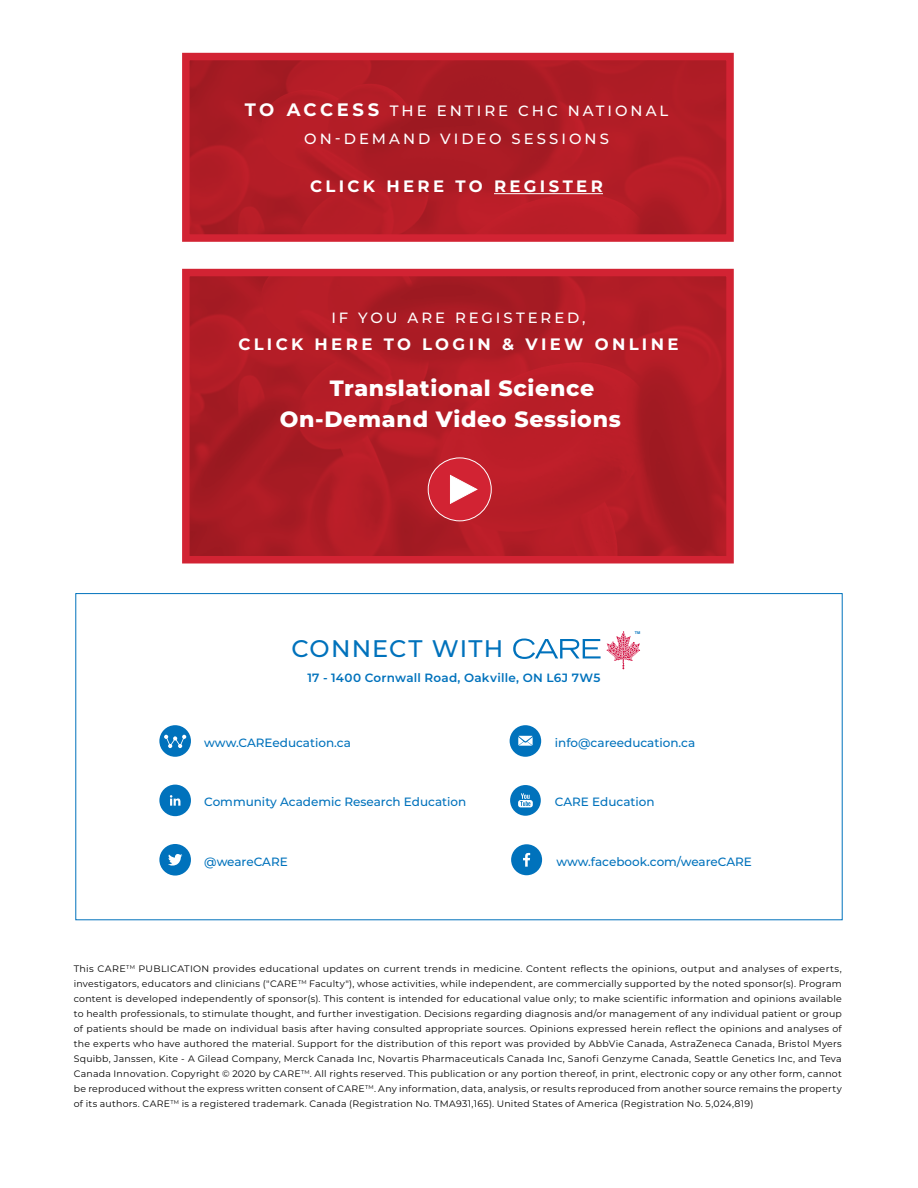
<style>
.page{position:relative;width:918px;height:1188px;background:#fff}
.page>*{position:absolute;margin:0;border:0;box-sizing:border-box;transform-origin:0 0}
.t1{font:500 24px "Montserrat";letter-spacing:.045em;color:#0072bc}
.t2{font:800 22.05px "Montserrat";letter-spacing:.03em;color:#fff}
.t3{font:700 16.5px "Montserrat";letter-spacing:.205em;color:#fff}
.t4{font:500 14.85px/28.5px "Montserrat";letter-spacing:.205em;color:#fff;text-align:center}
.t5{font:500 12px "Montserrat";color:#0072bc}
.t6{font:600 12px "Montserrat";letter-spacing:.02em;color:#0072bc}
.t7{font:9.3px/15px "Montserrat";letter-spacing:.025em;color:#000;text-align:justify}
.t8{font:700 3.75px "Helvetica";color:#0072bc}
.s1{font-weight:700;font-size:18px}
.s2{font-size:15px}
</style>
<div class="page">
<svg style="left:510px;top:725px;width:31px;height:32px"></svg>
<svg style="left:159px;top:844px;width:32px;height:32px"></svg>
<svg style="left:511px;top:844px;width:31px;height:31px"></svg>
<svg style="left:159px;top:785px;width:32px;height:31px"></svg>
<svg style="left:510px;top:785px;width:31px;height:31px"></svg>
<div style="left:159px;top:725px;width:32px;height:32px;background:#0072bc;border-radius:50%"></div>
<svg style="left:164px;top:735px;width:22px;height:13px"></svg>
<svg style="left:607px;top:631px;width:33px;height:38px"></svg>
<svg style="left:513px;top:639px;width:88px;height:20px"></svg>
<svg style="left:191px;top:278px;width:534px;height:276px;fill:#b11d26"></svg>
<svg style="left:191px;top:62px;width:534px;height:171px;fill:#b01c26"></svg>
<svg style="left:427px;top:457px;width:65px;height:65px"></svg>
<div style="left:182px;top:269px;width:552px;height:294px;border:8px solid #d22333"></div>
<div style="left:182px;top:53px;width:552px;height:189px;border:8px solid #d22333"></div>
<hr style="left:494px;top:193px;width:109px;height:1px;background:#fff">
<h3 class="t4" style="left:245px;top:95px;width:425px"><span class="s1">TO ACCESS</span> <span class="s2">THE ENTIRE</span> CHC NATIONAL<br>ON-DEMAND VIDEO SESSIONS</h3>
<h3 class="t3" style="left:310px;top:174px;width:294px">CLICK HERE TO REGISTER</h3>
<h3 class="t4" style="left:331px;top:303px;width:256px">IF YOU ARE REGISTERED,</h3>
<h3 class="t3" style="left:238px;top:332px;width:442px">CLICK HERE TO LOGIN &amp; VIEW ONLINE</h3>
<h2 class="t2" style="left:330px;top:372px;width:266px">Translational Science</h2>
<h2 class="t2" style="left:280px;top:403px;width:343px">On-Demand Video Sessions</h2>
<h1 class="t1" style="left:291px;top:632px;width:213px">CONNECT WITH</h1>
<p class="t6" style="left:307px;top:670px;width:295px">17 - 1400 Cornwall Road, Oakville, ON L6J 7W5</p>
<p class="t8" style="left:635px;top:630px;width:7px">TM</p>
<p class="t5" style="left:204px;top:734px;width:148px">www.CAREeducation.ca</p>
<p class="t5" style="left:555px;top:734px;width:142px">info@careeducation.ca</p>
<p class="t5" style="left:204px;top:794px;width:264px">Community Academic Research Education</p>
<p class="t5" style="left:555px;top:794px;width:101px">CARE Education</p>
<p class="t5" style="left:204px;top:853px;width:85px">@weareCARE</p>
<p class="t5" style="left:556px;top:853px;width:197px">www.facebook.com/weareCARE</p>
<p class="t7" style="left:74px;top:961px;width:770px">This CARE<sup>TM</sup> PUBLICATION provides educational updates on current trends in medicine. Content reflects the opinions, output and analyses of experts, investigators, educators and clinicians ("CARE<sup>TM</sup> Faculty"), whose activities, while independent, are commercially supported by the noted sponsor(s). Program content is developed independently of sponsor(s). This content is intended for educational value only; to make scientific information and opinions available to health professionals, to stimulate thought, and further investigation. Decisions regarding diagnosis and/or management of any individual patient or group of patients should be made on individual basis after having consulted appropriate sources. Opinions expressed herein reflect the opinions and analyses of the experts who have authored the material. Support for the distribution of this report was provided by AbbVie Canada, AstraZeneca Canada, Bristol Myers Squibb, Janssen, Kite - A Gilead Company, Merck Canada Inc, Novartis Pharmaceuticals Canada Inc, Sanofi Genzyme Canada, Seattle Genetics Inc, and Teva Canada Innovation. Copyright © 2020 by CARE<sup>TM</sup>. All rights reserved. This publication or any portion thereof, in print, electronic copy or any other form, cannot be reproduced without the express written consent of CARE<sup>TM</sup>. Any information, data, analysis, or results reproduced from another source remains the property of its authors. CARE<sup>TM</sup> is a registered trademark. Canada (Registration No. TMA931,165). United States of America (Registration No. 5,024,819)</p>
</div>
